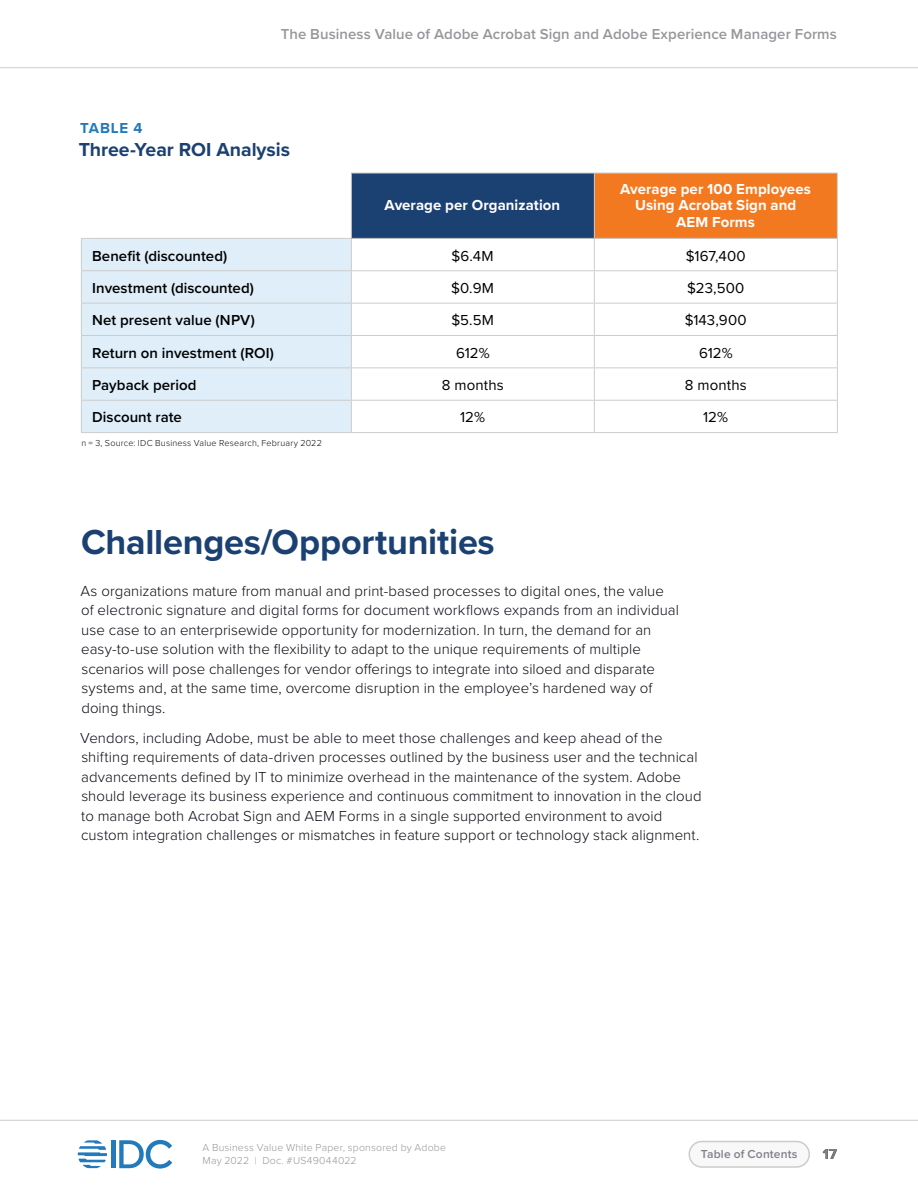
<style>
.page{position:relative;width:918px;height:1188px;background:#fff}
.page>*{position:absolute;margin:0;border:0;box-sizing:border-box;transform-origin:0 0}
.t1{font:700 36px "Proxima Nova";letter-spacing:-.005em;color:#1b4072}
.Text{font:700 19.5px "Proxima Nova";letter-spacing:-.005em;color:#1b4072}
.Text-2{font:300 15px/19.5px "Proxima Nova";letter-spacing:.005em;color:#0a0b13}
.Table_4_-_Subtitles{font:600 15px "Proxima Nova";letter-spacing:.005em;color:#000}
.Table_3_-_Subtitles{font:700 15px/16.5px "Proxima Nova";letter-spacing:.005em;color:#fff;text-align:center}
.Table_5_-_Text_cente{font:15px "Proxima Nova";letter-spacing:.01em;color:#000}
.t2{font:600 15px "Proxima Nova";letter-spacing:.005em;color:#97979b}
.Text-3{font:700 15px "Proxima Nova";letter-spacing:.05em;color:#2379bb}
.t3{font:700 15px "Proxima Nova";color:#000}
.t4{font:600 12px "Proxima Nova";letter-spacing:.015em;color:#808187}
.t5{font:300 10.5px/13.5px "Proxima Nova";letter-spacing:.02em;color:#97979b}
.Text-4{font:300 9px "Proxima Nova";letter-spacing:.025em;color:#0a0b13}
</style>
<div class="page">
<div style="left:689px;top:1142px;width:120px;height:25px;background:#f8f8f8;border-radius:13px"></div>
<div style="left:688px;top:1141px;width:122px;height:27px;border:2px solid #cccccb;border-radius:13px"></div>
<hr style="left:0;top:1120px;width:918px;height:1px;background:#cccccb">
<div style="left:111px;top:1140px;width:5px;height:28px;background:#2279bc"></div>
<svg style="left:119px;top:1140px;width:53px;height:29px"></svg>
<svg style="left:78px;top:1140px;width:29px;height:28px"></svg>
<hr style="left:0;top:67px;width:918px;height:1px;background:#cccccb">
<div style="left:351px;top:173px;width:243px;height:65px;background:#1b4072"></div>
<div style="left:594px;top:173px;width:243px;height:65px;background:#f37921"></div>
<div style="left:82px;top:239px;width:269px;height:193px;background:#dfeef9"></div>
<hr style="left:594px;top:239px;width:1px;height:31px;background:#cccccb">
<hr style="left:81px;top:270px;width:270px;height:1px;background:#cccccb">
<hr style="left:351px;top:270px;width:243px;height:1px;background:#cccccb">
<hr style="left:594px;top:270px;width:244px;height:1px;background:#cccccb">
<hr style="left:594px;top:271px;width:1px;height:32px;background:#cccccb">
<hr style="left:81px;top:303px;width:270px;height:1px;background:#cccccb">
<hr style="left:351px;top:303px;width:243px;height:1px;background:#cccccb">
<hr style="left:594px;top:303px;width:244px;height:1px;background:#cccccb">
<hr style="left:594px;top:304px;width:1px;height:31px;background:#cccccb">
<hr style="left:81px;top:335px;width:270px;height:1px;background:#cccccb">
<hr style="left:351px;top:335px;width:243px;height:1px;background:#cccccb">
<hr style="left:594px;top:335px;width:244px;height:1px;background:#cccccb">
<hr style="left:594px;top:336px;width:1px;height:31px;background:#cccccb">
<hr style="left:81px;top:367px;width:270px;height:1px;background:#cccccb">
<hr style="left:351px;top:367px;width:243px;height:1px;background:#cccccb">
<hr style="left:594px;top:367px;width:244px;height:1px;background:#cccccb">
<hr style="left:594px;top:368px;width:1px;height:32px;background:#cccccb">
<hr style="left:81px;top:400px;width:270px;height:1px;background:#cccccb">
<hr style="left:351px;top:400px;width:243px;height:1px;background:#cccccb">
<hr style="left:594px;top:400px;width:244px;height:1px;background:#cccccb">
<hr style="left:594px;top:401px;width:1px;height:31px;background:#cccccb">
<hr style="left:351px;top:173px;width:243px;height:1px;background:#cccccb">
<hr style="left:351px;top:173px;width:1px;height:65px;background:#cccccb">
<hr style="left:351px;top:238px;width:243px;height:1px;background:#cccccb">
<hr style="left:594px;top:173px;width:244px;height:1px;background:#cccccb">
<hr style="left:594px;top:173px;width:1px;height:65px;background:#cccccb">
<hr style="left:837px;top:173px;width:1px;height:65px;background:#cccccb">
<hr style="left:594px;top:238px;width:244px;height:1px;background:#cccccb">
<hr style="left:837px;top:239px;width:1px;height:31px;background:#cccccb">
<hr style="left:837px;top:271px;width:1px;height:32px;background:#cccccb">
<hr style="left:837px;top:304px;width:1px;height:31px;background:#cccccb">
<hr style="left:837px;top:336px;width:1px;height:31px;background:#cccccb">
<hr style="left:837px;top:368px;width:1px;height:32px;background:#cccccb">
<hr style="left:837px;top:401px;width:1px;height:31px;background:#cccccb">
<hr style="left:351px;top:432px;width:243px;height:1px;background:#cccccb">
<hr style="left:594px;top:432px;width:244px;height:1px;background:#cccccb">
<hr style="left:81px;top:238px;width:270px;height:1px;background:#cccccb">
<hr style="left:81px;top:239px;width:1px;height:31px;background:#cccccb">
<hr style="left:351px;top:239px;width:1px;height:31px;background:#cccccb">
<hr style="left:81px;top:271px;width:1px;height:32px;background:#cccccb">
<hr style="left:351px;top:271px;width:1px;height:32px;background:#cccccb">
<hr style="left:81px;top:304px;width:1px;height:31px;background:#cccccb">
<hr style="left:351px;top:304px;width:1px;height:31px;background:#cccccb">
<hr style="left:81px;top:336px;width:1px;height:31px;background:#cccccb">
<hr style="left:351px;top:336px;width:1px;height:31px;background:#cccccb">
<hr style="left:81px;top:368px;width:1px;height:32px;background:#cccccb">
<hr style="left:351px;top:368px;width:1px;height:32px;background:#cccccb">
<hr style="left:81px;top:401px;width:1px;height:31px;background:#cccccb">
<hr style="left:351px;top:401px;width:1px;height:31px;background:#cccccb">
<hr style="left:81px;top:432px;width:270px;height:1px;background:#cccccb">
<p class="t2" style="left:281px;top:23px;width:558px">The Business Value of Adobe Acrobat Sign and Adobe Experience Manager Forms</p>
<p class="Text-3" style="left:80px;top:117px;width:64px">TABLE 4</p>
<p class="Text" style="left:79px;top:135px;width:213px">Three-Year ROI Analysis</p>
<p class="Table_3_-_Subtitles" style="left:385px;top:197px;width:177px">Average per Organization</p>
<p class="Table_3_-_Subtitles" style="left:620px;top:180px;width:192px">Average per 100 Employees<br>Using Acrobat Sign and<br>AEM Forms</p>
<p class="Table_4_-_Subtitles" style="left:92px;top:244px;width:137px">Benefit (discounted)</p>
<p class="Table_5_-_Text_cente" style="left:452px;top:244px;width:44px">$6.4M</p>
<p class="Table_5_-_Text_cente" style="left:686px;top:244px;width:62px">$167,400</p>
<p class="Table_4_-_Subtitles" style="left:92px;top:277px;width:163px">Investment (discounted)</p>
<p class="Table_5_-_Text_cente" style="left:451px;top:277px;width:44px">$0.9M</p>
<p class="Table_5_-_Text_cente" style="left:687px;top:277px;width:59px">$23,500</p>
<p class="Table_4_-_Subtitles" style="left:92px;top:309px;width:164px">Net present value (NPV)</p>
<p class="Table_5_-_Text_cente" style="left:451px;top:309px;width:44px">$5.5M</p>
<p class="Table_5_-_Text_cente" style="left:685px;top:309px;width:63px">$143,900</p>
<p class="Table_4_-_Subtitles" style="left:92px;top:341px;width:183px">Return on investment (ROI)</p>
<p class="Table_5_-_Text_cente" style="left:456px;top:341px;width:35px">612%</p>
<p class="Table_5_-_Text_cente" style="left:699px;top:341px;width:35px">612%</p>
<p class="Table_4_-_Subtitles" style="left:92px;top:374px;width:106px">Payback period</p>
<p class="Table_5_-_Text_cente" style="left:442px;top:374px;width:63px">8 months</p>
<p class="Table_5_-_Text_cente" style="left:685px;top:374px;width:63px">8 months</p>
<p class="Table_4_-_Subtitles" style="left:92px;top:406px;width:91px">Discount rate</p>
<p class="Table_5_-_Text_cente" style="left:460px;top:406px;width:26px">12%</p>
<p class="Table_5_-_Text_cente" style="left:703px;top:406px;width:26px">12%</p>
<p class="Text-4" style="left:81px;top:437px;width:242px">n = 3, Source: IDC Business Value Research, February 2022</p>
<h1 class="t1" style="left:81px;top:516px;width:415px">Challenges/Opportunities</h1>
<p class="Text-2" style="left:80px;top:580px;width:600px">As organizations mature from manual and print-based processes to digital ones, the value of electronic signature and digital forms for document workflows expands from an individual use case to an enterprisewide opportunity for modernization. In turn, the demand for an easy-to-use solution with the flexibility to adapt to the unique requirements of multiple scenarios will pose challenges for vendor offerings to integrate into siloed and disparate systems and, at the same time, overcome disruption in the employeeʼs hardened way of doing things.</p>
<p class="Text-2" style="left:80px;top:727px;width:623px">Vendors, including Adobe, must be able to meet those challenges and keep ahead of the shifting requirements of data-driven processes outlined by the business user and the technical advancements defined by IT to minimize overhead in the maintenance of the system. Adobe should leverage its business experience and continuous commitment to innovation in the cloud to manage both Acrobat Sign and AEM Forms in a single supported environment to avoid custom integration challenges or mismatches in feature support or technology stack alignment.</p>
<p class="t5" style="left:202px;top:1140px;width:245px">A Business Value White Paper, sponsored by Adobe<br>May 2022 | Doc. #US49044022</p>
<p class="t4" style="left:701px;top:1145px;width:98px">Table of Contents</p>
<p class="t3" style="left:823px;top:1142px;width:16px">17</p>
</div>
